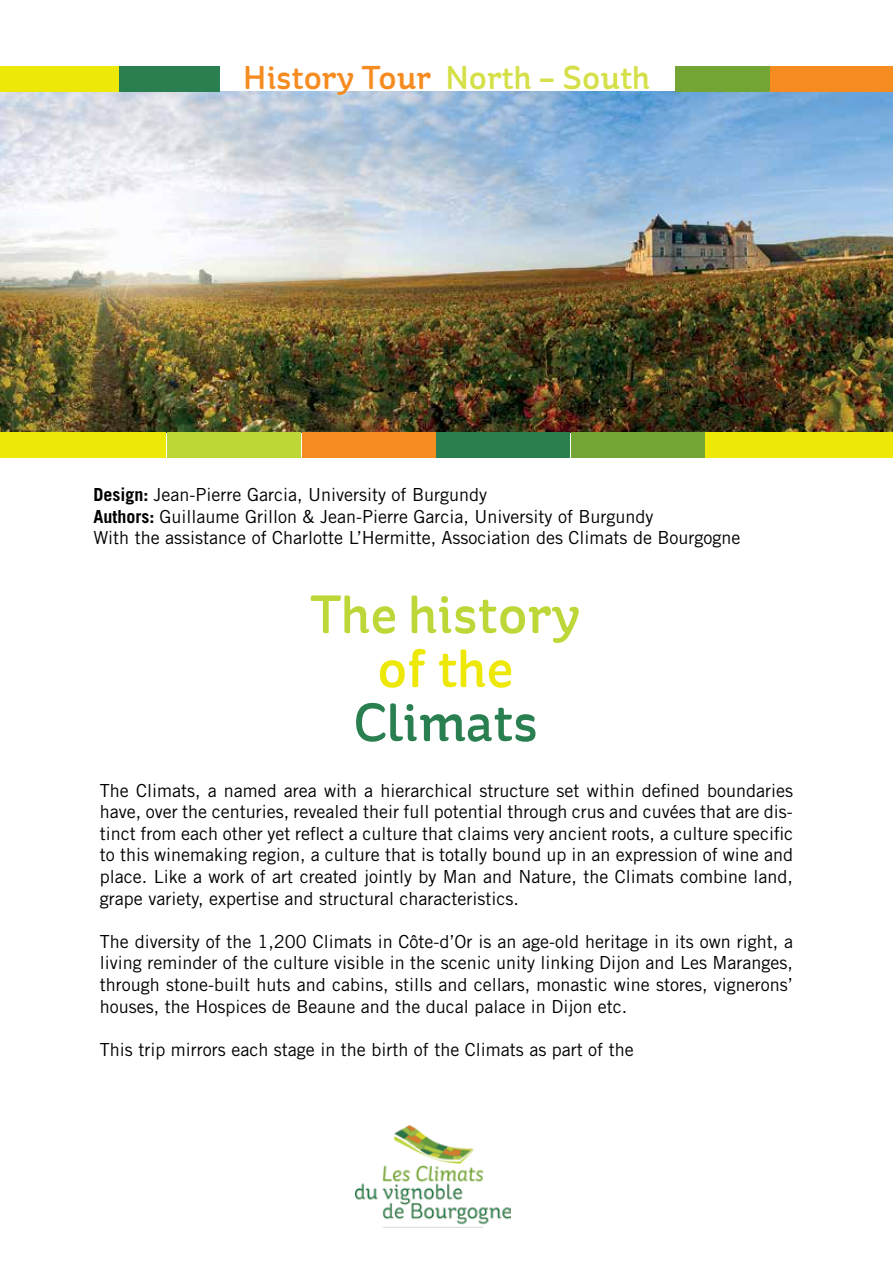
<style>
.page{position:relative;width:893px;height:1263px;background:#fff}
.page>*{position:absolute;margin:0;border:0;box-sizing:border-box;transform-origin:0 0}
.t1{font:500 54px "St Ryde";color:#bed738}
.t2{font:500 54px "St Ryde";color:#297f4f}
.t3{font:500 54px "St Ryde";color:#eee809}
.t4{font:500 33px "St Ryde";color:#f68b1f}
.t5{font:18px/21.6px "Trade Gothic";color:#000;text-align:justify}
.s1{color:#d5e048}
.s2{font-weight:700}
</style>
<div class="page">
<img style="left:355px;top:1125px;width:155px;height:100px">
<img style="left:0;top:92px;width:893px;height:340px">
<div style="left:0;top:66px;width:148px;height:26px;background:#eee809"></div>
<div style="left:119px;top:66px;width:101px;height:26px;background:#297f4f"></div>
<div style="left:765px;top:66px;width:128px;height:26px;background:#f68b1f"></div>
<div style="left:0;top:432px;width:166px;height:26px;background:#eee809"></div>
<div style="left:705px;top:432px;width:188px;height:25px;background:#eee809"></div>
<div style="left:167px;top:432px;width:134px;height:25px;background:#bed738"></div>
<div style="left:302px;top:432px;width:134px;height:25px;background:#f68b1f"></div>
<div style="left:436px;top:432px;width:134px;height:25px;background:#297f4f"></div>
<div style="left:571px;top:432px;width:134px;height:25px;background:#73a534"></div>
<div style="left:675px;top:66px;width:95px;height:26px;background:#73a534"></div>
<h2 class="t4" style="left:243px;top:58px;width:409px">History Tour <span class="s1">North – South</span></h2>
<p class="t5" style="left:94px;top:484px;width:649px;text-align:left"><span class="s2">Design:</span> Jean-Pierre Garcia, University of Burgundy<br><span class="s2">Authors:</span> Guillaume Grillon &amp; Jean-Pierre Garcia, University of Burgundy<br>With the assistance of Charlotte L’Hermitte, Association des Climats de Bourgogne</p>
<h1 class="t1" style="left:310px;top:583px;width:272px">The history</h1>
<h1 class="t3" style="left:377px;top:637px;width:138px">of the</h1>
<h1 class="t2" style="left:353px;top:691px;width:186px">Climats</h1>
<p class="t5" style="left:100px;top:779px;width:695px">The Climats, a named area with a hierarchical structure set within defined boundaries have, over the centuries, revealed their full potential through crus and cuvées that are dis&shy;tinct from each other yet reflect a culture that claims very ancient roots, a culture specific to this winemaking region, a culture that is totally bound up in an expression of wine and place. Like a work of art created jointly by Man and Nature, the Climats combine land, grape variety, expertise and structural characteristics.</p>
<p class="t5" style="left:100px;top:930px;width:695px">The diversity of the 1,200 Climats in Côte-d’Or is an age-old heritage in its own right, a living reminder of the culture visible in the scenic unity linking Dijon and Les Maranges, through stone-built huts and cabins, stills and cellars, monastic wine stores, vignerons’ houses, the Hospices de Beaune and the ducal palace in Dijon etc.</p>
<p class="t5" style="left:100px;top:1038px;width:535px">This trip mirrors each stage in the birth of the Climats as part of the</p>
</div>
